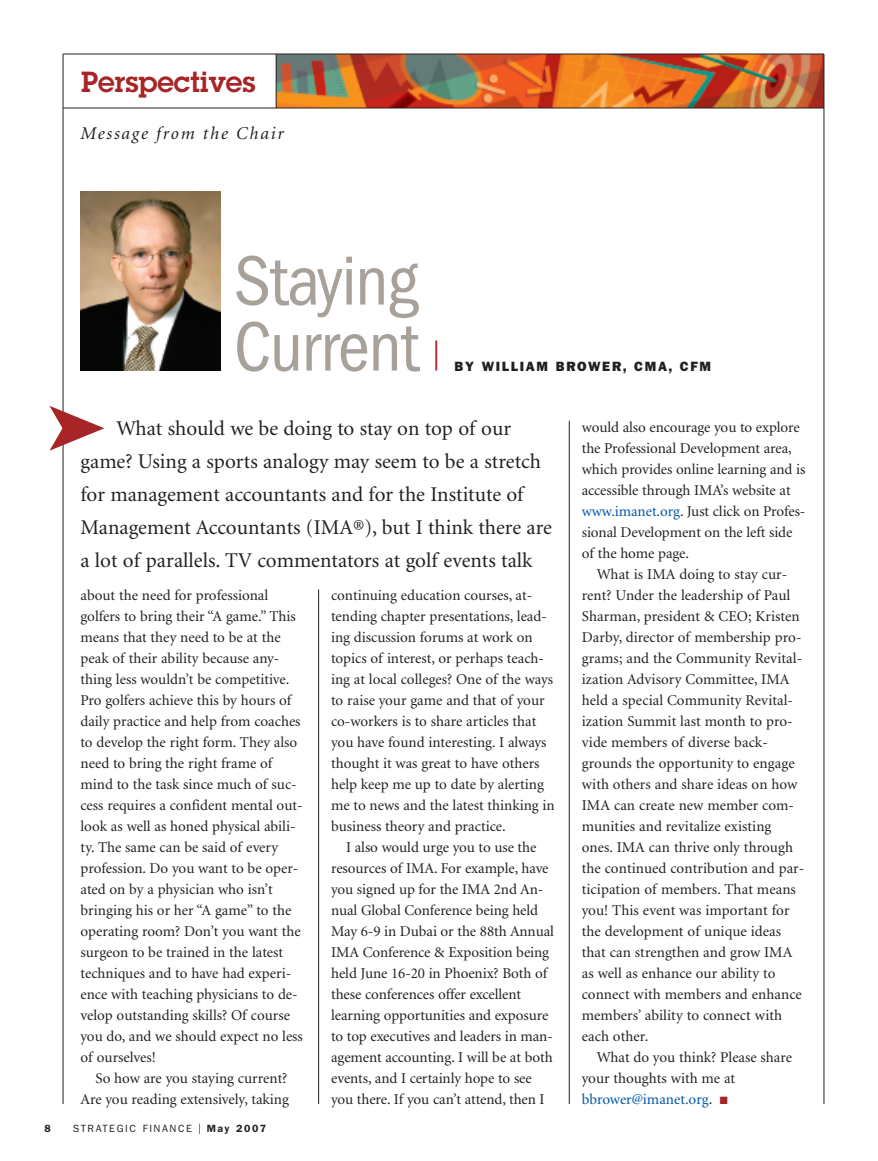
<style>
.page{position:relative;width:878px;height:1161px;background:#fff}
.page>*{position:absolute;margin:0;border:0;box-sizing:border-box;transform-origin:0 0}
.t1{font:condensed 72px/66px "Franklin Gothic";letter-spacing:-.015em;color:#a8a199}
.t2{font:30px "Franklin Gothic";color:#a72427}
.t3{font:600 28.5px "Lubalin Graph";color:#a72427}
.t4{font:21px/33px "Minion";color:#231f20}
.t5{font:italic 18px "Minion";letter-spacing:.1em;color:#231f20}
.t6{font:15px/21px "Minion";color:#231f20}
.t7{font:800 13.5px "Franklin Gothic";letter-spacing:.125em;color:#231f20}
.t8{font:10.5px "Franklin Gothic";letter-spacing:.15em;color:#231f20}
.t9{font:600 10.5px "Franklin Gothic";color:#231f20}
.s1{font-size:15px}
.s2{font-weight:600}
.s3{color:#0155a5}
.s4{color:#a72427}
</style>
<div class="page">
<img style="left:277px;top:55px;width:546px;height:53px">
<hr style="left:569px;top:421px;width:1px;height:683px;background:#231f20">
<hr style="left:318px;top:589px;width:1px;height:515px;background:#231f20">
<hr style="left:63px;top:54px;width:1px;height:1050px;background:#231f20">
<img style="left:80px;top:191px;width:140px;height:180px">
<svg style="left:50px;top:406px;width:54px;height:45px"></svg>
<hr style="left:823px;top:54px;width:1px;height:1050px;background:#231f20">
<hr style="left:63px;top:54px;width:761px;height:1px;background:#231f20">
<hr style="left:63px;top:108px;width:760px;height:1px;background:#231f20">
<hr style="left:276px;top:54px;width:1px;height:54px;background:#231f20">
<h3 class="t3" style="left:81px;top:66px;width:176px">Perspectives</h3>
<p class="t5" style="left:80px;top:126px;width:205px">Message from the Chair</p>
<h1 class="t1" style="left:234px;top:254px;width:186px">Staying<br>Current</h1>
<h2 class="t2" style="left:432px;top:342px;width:9px">|</h2>
<p class="t7" style="left:454px;top:361px;width:258px">BY WILLIAM BROWER, CMA, CFM</p>
<p class="t4" style="left:80px;top:413px;width:473px;text-indent:36px">What should we be doing to stay on top of our game? Using a sports analogy may seem to be a stretch for management accountants and for the Institute of Management Accountants (IMA®), but I think there are a lot of parallels. TV commentators at golf events talk</p>
<p class="t6" style="left:80px;top:586px;width:224px">about the need for professional golfers to bring their “A game.” This means that they need to be at the peak of their ability because any&shy;thing less wouldn’t be competitive.<br>Pro golfers achieve this by hours of daily practice and help from coaches to develop the right form. They also need to bring the right frame of mind to the task since much of suc&shy;cess requires a confident mental out&shy;look as well as honed physical abili&shy;ty. The same can be said of every profession. Do you want to be oper&shy;ated on by a physician who isn’t bringing his or her “A game” to the operating room? Don’t you want the surgeon to be trained in the latest techniques and to have had experi&shy;ence with teaching physicians to de&shy;velop outstanding skills? Of course you do, and we should expect no less of ourselves!</p>
<p class="t6" style="left:80px;top:1069px;width:210px;text-align:right">So how are you staying current?<br>Are you reading extensively, taking</p>
<p class="t9" style="left:44px;top:1125px;width:8px">8</p>
<p class="t8" style="left:73px;top:1125px;width:195px">STRATEGIC FINANCE <span class="s1">I</span> <span class="s2">May 2007</span></p>
<p class="t6" style="left:331px;top:586px;width:225px">continuing education courses, at&shy;tending chapter presentations, lead&shy;ing discussion forums at work on topics of interest, or perhaps teach&shy;ing at local colleges? One of the ways to raise your game and that of your co-workers is to share articles that you have found interesting. I always thought it was great to have others help keep me up to date by alerting me to news and the latest thinking in business theory and practice.</p>
<p class="t6" style="left:331px;top:838px;width:224px;text-indent:15px">I also would urge you to use the resources of IMA. For example, have you signed up for the IMA 2nd An&shy;nual Global Conference being held May 6-9 in Dubai or the 88th Annual IMA Conference &amp; Exposition being held June 16-20 in Phoenix? Both of these conferences offer excellent learning opportunities and exposure to top executives and leaders in man&shy;agement accounting. I will be at both events, and I certainly hope to see you there. If you can’t attend, then I</p>
<p class="t6" style="left:581px;top:418px;width:225px">would also encourage you to explore the Professional Development area, which provides online learning and is accessible through IMA’s website at <span class="s3">www.imanet.org</span>. Just click on Profes&shy;sional Development on the left side of the home page.</p>
<p class="t6" style="left:581px;top:565px;width:224px;text-indent:15px">What is IMA doing to stay cur&shy;rent? Under the leadership of Paul<br>Sharman, president &amp; CEO; Kristen<br>Darby, director of membership pro&shy;grams; and the Community Revital&shy;ization Advisory Committee, IMA held a special Community Revital&shy;ization Summit last month to pro&shy;vide members of diverse back&shy;grounds the opportunity to engage with others and share ideas on how<br>IMA can create new member com&shy;munities and revitalize existing ones. IMA can thrive only through the continued contribution and par&shy;ticipation of members. That means you! This event was important for the development of unique ideas that can strengthen and grow IMA as well as enhance our ability to connect with members and enhance members’ ability to connect with each other.</p>
<p class="t6" style="left:581px;top:1048px;width:212px;text-indent:15px">What do you think? Please share your thoughts with me at <span class="s3">bbrower@imanet.org</span>. <span class="s4">■</span></p>
</div>
